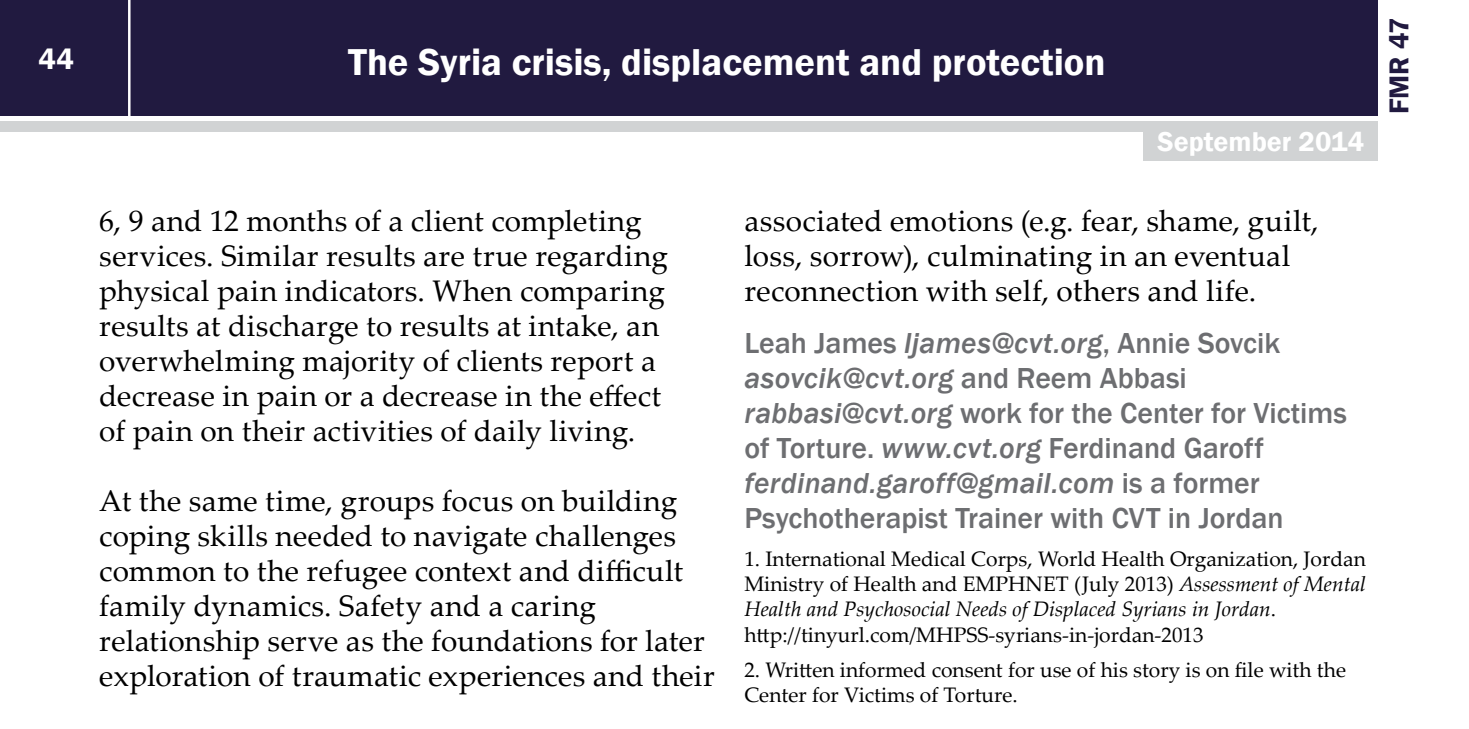
<style>
.page{position:relative;width:1469px;height:729px;background:#fff}
.page>*{position:absolute;margin:0;border:0;box-sizing:border-box;transform-origin:0 0}
.t1{font:600 38.5px "Franklin Gothic";color:#fff}
.t2{font:29.75px/35px "Palatino Linotype";letter-spacing:.01em;color:#000}
.t3{font:500 29.75px/35px "Franklin Gothic";color:#6d6e71}
.t4{font:600 29.75px "Franklin Gothic";color:#fff}
.t5{font:600 28px "Franklin Gothic";color:#fff}
.t6{font:600 28px "Franklin Gothic";color:#211a40}
.t7{font:21px/25.2px "Palatino Linotype";color:#000}
.s1{font-style:italic}
</style>
<div class="page">
<div style="left:0;top:0;width:1378px;height:116px;background:#211a40"></div>
<div style="left:0;top:121px;width:1378px;height:11px;background:#d1d3d4"></div>
<hr style="left:128px;top:0;width:2px;height:118px;background:#fff">
<div style="left:1143px;top:129px;width:235px;height:31px;background:#d1d3d4"></div>
<p class="t4" style="left:38px;top:40px;width:37px">44</p>
<p class="t1" style="left:348px;top:39px;width:759px">The Syria crisis, displacement and protection</p>
<p class="t5" style="left:1157px;top:125px;width:208px">September 2014</p>
<p class="t2" style="left:99px;top:202px;width:570px">6, 9 and 12 months of a client completing services. Similar results are true regarding physical pain indicators. When comparing results at discharge to results at intake, an overwhelming majority of clients report a decrease in pain or a decrease in the effect of pain on their activities of daily living.</p>
<p class="t2" style="left:99px;top:482px;width:617px">At the same time, groups focus on building coping skills needed to navigate challenges common to the refugee context and difficult family dynamics. Safety and a caring relationship serve as the foundations for later exploration of traumatic experiences and their</p>
<p class="t2" style="left:744px;top:202px;width:575px">associated emotions (e.g. fear, shame, guilt, loss, sorrow), culminating in an eventual reconnection with self, others and life.</p>
<p class="t3" style="left:744px;top:326px;width:604px">Leah James <span class="s1">ljames@cvt.org</span>, Annie Sovcik <span class="s1">asovcik@cvt.org</span> and Reem Abbasi <span class="s1">rabbasi@cvt.org</span> work for the Center for Victims of Torture. <span class="s1">www.cvt.org</span> Ferdinand Garoff <span class="s1">ferdinand.garoff@gmail.com</span> is a former Psychotherapist Trainer with CVT in Jordan</p>
<p class="t7" style="left:744px;top:545px;width:623px">1. International Medical Corps, World Health Organization, Jordan Ministry of Health and EMPHNET (July 2013) <span class="s1">Assessment of Mental Health and Psychosocial Needs of Displaced Syrians in Jordan</span>. http://tinyurl.com/MHPSS-syrians-in-jordan-2013</p>
<p class="t7" style="left:744px;top:656px;width:603px">2. Written informed consent for use of his story is on file with the<br>Center for Victims of Torture.</p>
<p class="t6" style="left:1381px;top:114px;width:98px;rotate:-90deg">FMR 47</p>
</div>
